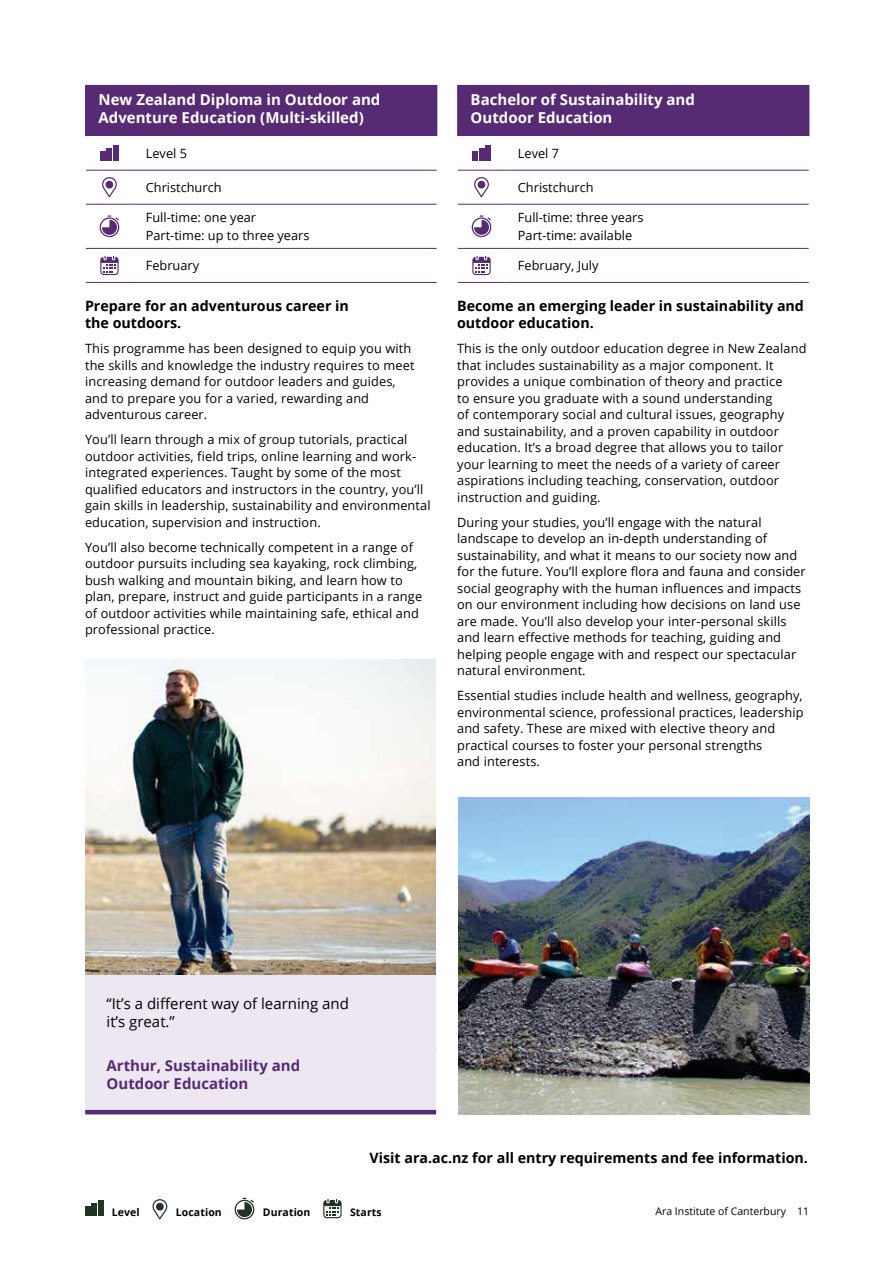
<style>
.page{position:relative;width:893px;height:1263px;background:#fff}
.page>*{position:absolute;margin:0;border:0;box-sizing:border-box;transform-origin:0 0}
.t1{font:700 15px/18px "Open Sans";color:#fff}
.t2{font:15px/18px "Open Sans";color:#000}
.t3{font:700 15px/18px "Open Sans";color:#572a74}
.t4{font:700 14.25px/17.1px "Open Sans";color:#000}
.t5{font:12.75px/16.5px "Open Sans";letter-spacing:.01em;color:#000}
.t6{font:10.5px "Open Sans";color:#000}
.t7{font:700 10.5px "Open Sans";letter-spacing:.01em;color:#000}
.s1{font-weight:700}
</style>
<div class="page">
<div style="left:85px;top:1206px;width:5px;height:10px;background:#213322"></div>
<div style="left:92px;top:1203px;width:5px;height:13px;background:#213322"></div>
<div style="left:98px;top:1200px;width:5px;height:16px;background:#213322"></div>
<svg style="left:235px;top:1198px;width:19px;height:21px"></svg>
<svg style="left:323px;top:1199px;width:19px;height:19px"></svg>
<svg style="left:153px;top:1199px;width:14px;height:20px"></svg>
<img style="left:458px;top:797px;width:351px;height:317px">
<div style="left:86px;top:85px;width:351px;height:51px;background:#572a74"></div>
<hr style="left:85px;top:86px;width:2px;height:50px;background:#572a74">
<hr style="left:85px;top:85px;width:48px;height:1px;background:#572a74">
<hr style="left:86px;top:170px;width:47px;height:1px;background:#572a74">
<hr style="left:133px;top:170px;width:304px;height:1px;background:#572a74">
<hr style="left:86px;top:204px;width:47px;height:1px;background:#572a74">
<hr style="left:133px;top:204px;width:304px;height:1px;background:#572a74">
<hr style="left:86px;top:248px;width:47px;height:1px;background:#572a74">
<hr style="left:86px;top:282px;width:47px;height:1px;background:#572a74">
<hr style="left:133px;top:248px;width:304px;height:1px;background:#572a74">
<hr style="left:133px;top:282px;width:304px;height:1px;background:#572a74">
<div style="left:100px;top:151px;width:6px;height:10px;background:#572a74"></div>
<div style="left:107px;top:148px;width:5px;height:13px;background:#572a74"></div>
<div style="left:113px;top:145px;width:6px;height:16px;background:#572a74"></div>
<svg style="left:102px;top:177px;width:15px;height:20px"></svg>
<svg style="left:100px;top:215px;width:19px;height:22px"></svg>
<svg style="left:100px;top:256px;width:19px;height:19px"></svg>
<img style="left:85px;top:659px;width:351px;height:316px">
<div style="left:85px;top:975px;width:351px;height:78px;background:#ece7f1"></div>
<div style="left:85px;top:1037px;width:351px;height:77px;background:#ece7f1"></div>
<hr style="left:85px;top:1110px;width:351px;height:4px;background:#572a74">
<div style="left:458px;top:85px;width:351px;height:51px;background:#572a74"></div>
<hr style="left:457px;top:86px;width:2px;height:50px;background:#572a74">
<hr style="left:457px;top:85px;width:48px;height:1px;background:#572a74">
<hr style="left:458px;top:170px;width:47px;height:1px;background:#572a74">
<hr style="left:505px;top:170px;width:304px;height:1px;background:#572a74">
<hr style="left:458px;top:204px;width:47px;height:1px;background:#572a74">
<hr style="left:505px;top:204px;width:304px;height:1px;background:#572a74">
<hr style="left:458px;top:248px;width:47px;height:1px;background:#572a74">
<hr style="left:458px;top:282px;width:47px;height:1px;background:#572a74">
<hr style="left:505px;top:248px;width:304px;height:1px;background:#572a74">
<hr style="left:505px;top:282px;width:304px;height:1px;background:#572a74">
<div style="left:472px;top:151px;width:6px;height:10px;background:#572a74"></div>
<div style="left:479px;top:148px;width:5px;height:13px;background:#572a74"></div>
<div style="left:485px;top:145px;width:6px;height:16px;background:#572a74"></div>
<svg style="left:474px;top:177px;width:15px;height:20px"></svg>
<svg style="left:472px;top:215px;width:19px;height:22px"></svg>
<svg style="left:472px;top:256px;width:19px;height:19px"></svg>
<p class="t1" style="left:99px;top:91px;width:283px">New Zealand Diploma in Outdoor and<br>Adventure Education (Multi-skilled)</p>
<p class="t5" style="left:146px;top:145px;width:43px">Level 5</p>
<p class="t5" style="left:146px;top:179px;width:77px">Christchurch</p>
<p class="t5" style="left:146px;top:209px;width:165px;line-height:17.4px">Full-time: one year<br>Part-time: up to three years</p>
<p class="t5" style="left:146px;top:257px;width:55px">February</p>
<p class="t4" style="left:85px;top:297px;width:265px">Prepare for an adventurous career in the outdoors.</p>
<p class="t5" style="left:85px;top:340px;width:331px">This programme has been designed to equip you with the skills and knowledge the industry requires to meet increasing demand for outdoor leaders and guides, and to prepare you for a varied, rewarding and adventurous career.</p>
<p class="t5" style="left:85px;top:431px;width:347px">You’ll learn through a mix of group tutorials, practical outdoor activities, field trips, online learning and work&shy;integrated experiences. Taught by some of the most qualified educators and instructors in the country, you’ll gain skills in leadership, sustainability and environmental education, supervision and instruction.</p>
<p class="t5" style="left:85px;top:538px;width:339px">You’ll also become technically competent in a range of outdoor pursuits including sea kayaking, rock climbing, bush walking and mountain biking, and learn how to plan, prepare, instruct and guide participants in a range of outdoor activities while maintaining safe, ethical and professional practice.</p>
<p class="t1" style="left:471px;top:91px;width:226px">Bachelor of Sustainability and<br>Outdoor Education</p>
<p class="t5" style="left:518px;top:145px;width:43px">Level 7</p>
<p class="t5" style="left:518px;top:179px;width:77px">Christchurch</p>
<p class="t5" style="left:518px;top:209px;width:127px;line-height:17.4px">Full-time: three years<br>Part-time: available</p>
<p class="t5" style="left:518px;top:257px;width:82px">February, July</p>
<p class="t4" style="left:457px;top:297px;width:348px">Become an emerging leader in sustainability and outdoor education.</p>
<p class="t5" style="left:457px;top:340px;width:351px">This is the only outdoor education degree in New Zealand that includes sustainability as a major component. It provides a unique combination of theory and practice<br>to ensure you graduate with a sound understanding<br>of contemporary social and cultural issues, geography and sustainability, and a proven capability in outdoor education. It’s a broad degree that allows you to tailor your learning to meet the needs of a variety of career aspirations including teaching, conservation, outdoor instruction and guiding.</p>
<p class="t5" style="left:457px;top:513px;width:350px">During your studies, you’ll engage with the natural landscape to develop an in-depth understanding of sustainability, and what it means to our society now and for the future. You’ll explore flora and fauna and consider social geography with the human influences and impacts on our environment including how decisions on land use are made. You’ll also develop your inter-personal skills and learn effective methods for teaching, guiding and helping people engage with and respect our spectacular natural environment.</p>
<p class="t5" style="left:457px;top:687px;width:348px">Essential studies include health and wellness, geography, environmental science, professional practices, leadership and safety. These are mixed with elective theory and practical courses to foster your personal strengths<br>and interests.</p>
<p class="t2" style="left:107px;top:994px;width:244px">“It’s a different way of learning and it’s great.”</p>
<p class="t3" style="left:107px;top:1056px;width:195px">Arthur, Sustainability and<br>Outdoor Education</p>
<p class="t4" style="left:369px;top:1149px;width:440px">Visit ara.ac.nz for all entry requirements and fee information.</p>
<p class="t7" style="left:112px;top:1205px;width:29px">Level</p>
<p class="t7" style="left:176px;top:1205px;width:48px">Location</p>
<p class="t7" style="left:263px;top:1205px;width:49px">Duration</p>
<p class="t7" style="left:350px;top:1205px;width:33px">Starts</p>
<p class="t6" style="left:604px;top:1204px;width:206px"><span class="s1">Location</span> Ara Instit te of Canterbury 11</p>
<p class="t7" style="left:691px;top:1203px;width:49px">Duration</p>
<p class="t7" style="left:778px;top:1203px;width:33px">Starts</p>
<p class="t6" style="left:86px;top:1204px;width:152px">82 Ara Institute of Can erbury</p>
</div>
